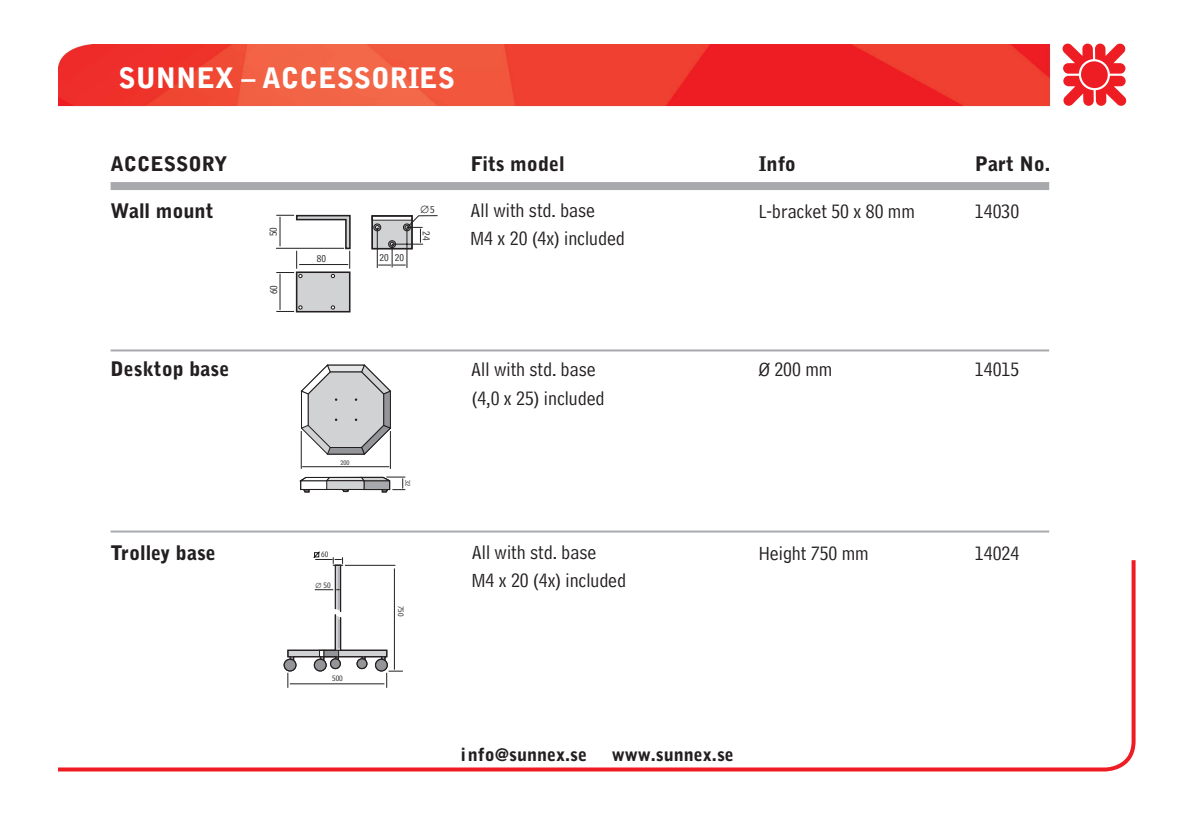
<style>
.page{position:relative;width:1191px;height:823px;background:#fff}
.page>*{position:absolute;margin:0;border:0;box-sizing:border-box;transform-origin:0 0}
.t1{font:900 28px "Bell Gothic";color:#fff}
.t2{font:20px/28px "Bell Centennial Address";color:#231f20}
.t3{font:900 20px "Bell Gothic";color:#231f20}
.t4{font:900 18px "Bell Gothic Std";color:#231f20}
.t5{font:10.4px "Bell Centennial Address";color:#231f20}
.t6{font:8.2px "Bell Centennial Address";color:#231f20}
.t7{font:8px "Bell Centennial Address";color:#231f20}
.t8{font:7px "Bell Centennial Address";color:#231f20}
.s1{font-family:"Bell Centennial Std Address"}
</style>
<div class="page">
<img style="left:58px;top:44px;width:992px;height:62px">
<div style="left:111px;top:182px;width:938px;height:8px;background:#a8a9ad"></div>
<hr style="left:111px;top:349px;width:938px;height:2px;background:#a8a9ad">
<hr style="left:111px;top:530px;width:938px;height:2px;background:#a8a9ad">
<div style="left:297px;top:272px;width:53px;height:39px;background:#d1d2d4"></div>
<div style="left:296px;top:271px;width:54px;height:41px;border:2px solid #231f20"></div>
<hr style="left:276px;top:248px;width:68px;height:1px;background:#231f20">
<hr style="left:280px;top:274px;width:1px;height:35px;background:#231f20">
<svg style="left:372px;top:215px;width:65px;height:52px"></svg>
<div style="left:371px;top:215px;width:42px;height:34px;border:2px solid #231f20"></div>
<svg style="left:277px;top:214px;width:74px;height:64px"></svg>
<svg style="left:277px;top:305px;width:25px;height:7px"></svg>
<svg style="left:331px;top:305px;width:4px;height:4px"></svg>
<svg style="left:300px;top:476px;width:105px;height:16px"></svg>
<hr style="left:301px;top:431px;width:1px;height:37px;background:#231f20">
<hr style="left:390px;top:431px;width:1px;height:37px;background:#231f20">
<hr style="left:302px;top:466px;width:87px;height:1px;background:#231f20">
<svg style="left:301px;top:364px;width:90px;height:90px"></svg>
<svg style="left:313px;top:551px;width:31px;height:9px"></svg>
<svg style="left:1062px;top:43px;width:64px;height:63px"></svg>
<svg style="left:58px;top:560px;width:1077px;height:211px"></svg>
<h1 class="t1" style="left:119px;top:62px;width:338px">SUNNEX – ACCESSORIES</h1>
<p class="t3" style="left:111px;top:152px;width:119px">ACCESSORY</p>
<p class="t3" style="left:471px;top:152px;width:95px">Fits model</p>
<p class="t3" style="left:759px;top:152px;width:38px">Info</p>
<p class="t3" style="left:975px;top:152px;width:77px">Part No.</p>
<p class="t3" style="left:111px;top:199px;width:104px">Wall mount</p>
<p class="t2" style="left:759px;top:198px;width:157px">L-bracket 50 x 80 mm</p>
<p class="t2" style="left:975px;top:198px;width:46px">14030</p>
<p class="t2" style="left:470px;top:196px;width:156px">All with std. base<br>M4 x 20 (4x) <span class="s1">included</span></p>
<p class="t5" style="left:420px;top:203px;width:16px">∅5</p>
<p class="t5" style="left:267px;top:236px;width:11px;rotate:-90deg">50</p>
<p class="t5" style="left:432px;top:231px;width:11px;rotate:90deg">24</p>
<p class="t5" style="left:268px;top:294px;width:11px;rotate:-90deg">60</p>
<p class="t5" style="left:317px;top:252px;width:11px">80</p>
<p class="t5" style="left:379px;top:252px;width:11px">20</p>
<p class="t5" style="left:395px;top:252px;width:11px">20</p>
<p class="t3" style="left:111px;top:357px;width:120px">Desktop base</p>
<p class="t2" style="left:759px;top:355px;width:75px">Ø 200 mm</p>
<p class="t2" style="left:975px;top:355px;width:46px">14015</p>
<p class="t2" style="left:471px;top:355px;width:135px;line-height:28.8px">All with std. base (4,0 x 25) included</p>
<p class="t8" style="left:340px;top:458px;width:11px">200</p>
<p class="t8" style="left:412px;top:479px;width:8px;rotate:90deg">32</p>
<p class="t2" style="left:472px;top:538px;width:156px">All with std. base<br>M4 x 20 (4x) <span class="s1">included</span></p>
<p class="t3" style="left:111px;top:541px;width:107px">Trolley base</p>
<p class="t2" style="left:759px;top:539px;width:111px">Height 750 mm</p>
<p class="t2" style="left:975px;top:539px;width:46px">14024</p>
<p class="t7" style="left:315px;top:580px;width:17px">∅ 50</p>
<p class="t7" style="left:321px;top:549px;width:9px">60</p>
<p class="t7" style="left:332px;top:673px;width:12px">500</p>
<p class="t6" style="left:405px;top:605px;width:12px;rotate:90deg">750</p>
<p class="t4" style="left:461px;top:743px;width:128px">info@sunnex.se</p>
<p class="t4" style="left:612px;top:743px;width:124px">www.sunnex.se</p>
</div>
